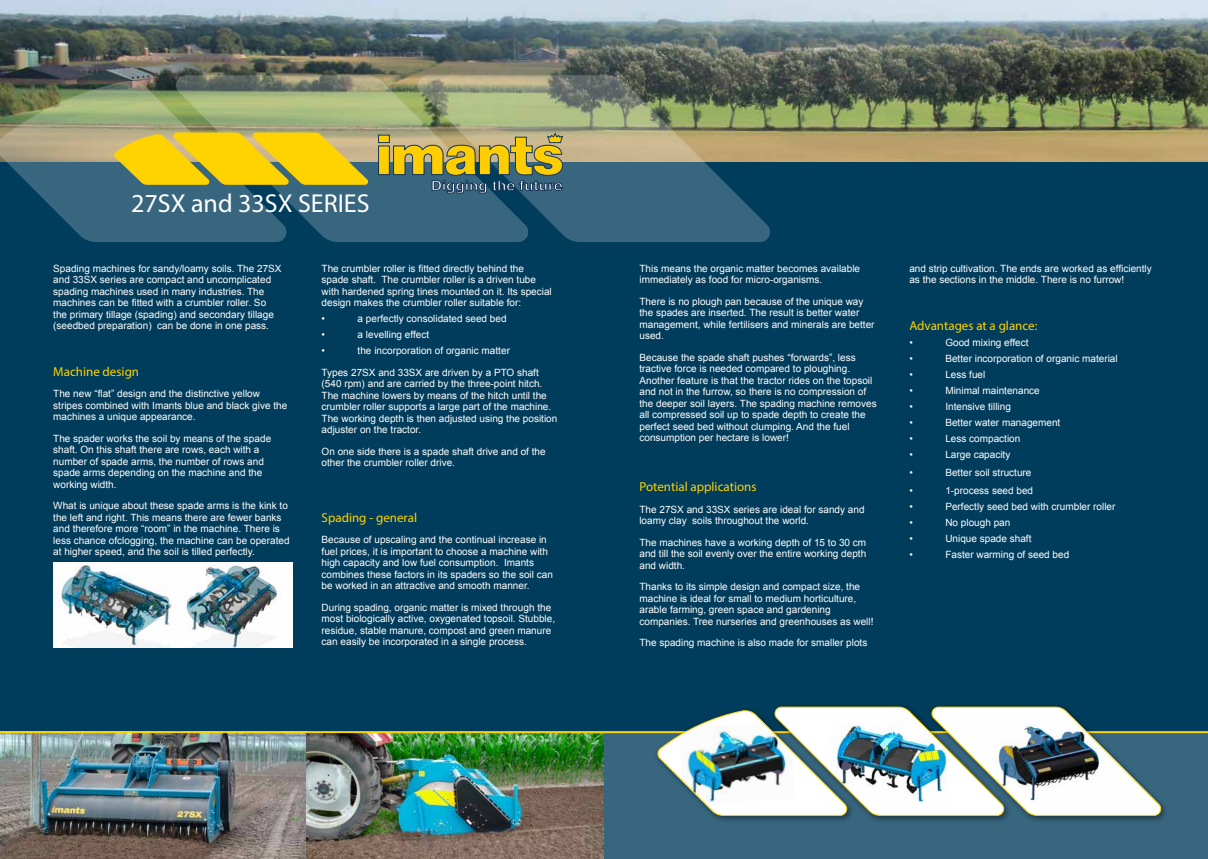
<style>
.page{position:relative;width:1208px;height:859px;background:#fff}
.page>*{position:absolute;margin:0;border:0;box-sizing:border-box;transform-origin:0 0}
.t1{font:26px "Myriad Pro";color:#fff}
.t2{font:13px "Myriad Pro";color:#ffd300}
.t3{font:10px/11.5px "Arial";color:#fff}
</style>
<div class="page">
<img style="left:0;top:0;width:1208px;height:162px">
<div style="left:0;top:162px;width:1208px;height:697px;background:#003c5b"></div>
<div style="left:0;top:732px;width:1208px;height:127px;background:#38667f"></div>
<svg style="left:176px;top:75px;width:242px;height:167px;background:#6a857a"></svg>
<svg style="left:0;top:80px;width:286px;height:162px;background:#5d7a74"></svg>
<svg style="left:418px;top:75px;width:352px;height:167px;background:#657d75"></svg>
<svg style="left:114px;top:132px;width:254px;height:53px;background:#e5c520"></svg>
<img style="left:0;top:733px;width:306px;height:126px">
<img style="left:306px;top:733px;width:298px;height:126px">
<img style="left:53px;top:562px;width:240px;height:85px">
<hr style="left:0;top:731px;width:1208px;height:2px;background:#ffd300">
<div style="left:653px;top:706px;width:202px;height:118px;background:#000;opacity:.47"></div>
<div style="left:770px;top:703px;width:242px;height:121px;background:#000;opacity:.47"></div>
<div style="left:927px;top:703px;width:242px;height:121px;background:#000;opacity:.47"></div>
<img style="left:655px;top:706px;width:506px;height:110px">
<div style="left:378px;top:146px;width:11px;height:29px;background:#ffce00;border:1px solid #133555"></div>
<div style="left:378px;top:135px;width:11px;height:8px;background:#ffce00;border:1px solid #133555"></div>
<svg style="left:393px;top:133px;width:170px;height:61px;background:#939255"></svg>
<h1 class="t1" style="left:131px;top:187px;width:240px">27SX and 33SX SERIES</h1>
<p class="t3" style="left:53px;top:262px;width:230px">Spading machines for sandy/loamy soils. The 27SX and 33SX series are compact and uncomplicated spading machines used in many industries. The machines can be fitted with a crumbler roller. So the primary tillage (spading) and secondary tillage (seedbed preparation) can be done in one pass.</p>
<h2 class="t2" style="left:53px;top:363px;width:87px">Machine design</h2>
<p class="t3" style="left:53px;top:388px;width:235px">The new “flat” design and the distinctive yellow stripes combined with Imants blue and black give the machines a unique appearance.</p>
<p class="t3" style="left:53px;top:432px;width:219px">The spader works the soil by means of the spade shaft. On this shaft there are rows, each with a number of spade arms, the number of rows and spade arms depending on the machine and the working width.</p>
<p class="t3" style="left:53px;top:500px;width:238px">What is unique about these spade arms is the kink to the left and right. This means there are fewer banks and therefore more “room” in the machine. There is less chance ofclogging, the machine can be operated at higher speed, and the soil is tilled perfectly.</p>
<p class="t3" style="left:322px;top:262px;width:232px">The crumbler roller is fitted directly behind the spade shaft. The crumbler roller is a driven tube with hardened spring tines mounted on it. Its special design makes the crumbler roller suitable for:</p>
<p class="t3" style="left:322px;top:313px;width:5px">•</p>
<p class="t3" style="left:358px;top:313px;width:150px">a perfectly consolidated seed bed</p>
<p class="t3" style="left:322px;top:329px;width:5px">•</p>
<p class="t3" style="left:358px;top:329px;width:73px">a levelling effect</p>
<p class="t3" style="left:322px;top:345px;width:5px">•</p>
<p class="t3" style="left:322px;top:340px;width:219px;line-height:21.5px;text-indent:36px">the incorporation of organic matter<br>Types 27SX and 33SX are driven by a PTO shaft</p>
<p class="t3" style="left:322px;top:378px;width:237px">(540 rpm) and are carried by the three-point hitch.<br>The machine lowers by means of the hitch until the crumbler roller supports a large part of the machine.<br>The working depth is then adjusted using the position adjuster on the tractor.</p>
<p class="t3" style="left:322px;top:445px;width:226px">On one side there is a spade shaft drive and of the other the crumbler roller drive.</p>
<h2 class="t2" style="left:322px;top:509px;width:97px">Spading - general</h2>
<p class="t3" style="left:322px;top:534px;width:233px">Because of upscaling and the continual increase in fuel prices, it is important to choose a machine with high capacity and low fuel consumption. Imants combines these factors in its spaders so the soil can be worked in an attractive and smooth manner.</p>
<p class="t3" style="left:322px;top:602px;width:235px">During spading, organic matter is mixed through the most biologically active, oxygenated topsoil. Stubble, residue, stable manure, compost and green manure can easily be incorporated in a single process.</p>
<p class="t3" style="left:639px;top:262px;width:222px">This means the organic matter becomes available immediately as food for micro-organisms.</p>
<p class="t3" style="left:639px;top:295px;width:237px">There is no plough pan because of the unique way the spades are inserted. The result is better water management, while fertilisers and minerals are better used.</p>
<p class="t3" style="left:639px;top:351px;width:239px">Because the spade shaft pushes “forwards”, less tractive force is needed compared to ploughing.<br>Another feature is that the tractor rides on the topsoil and not in the furrow, so there is no compression of the deeper soil layers. The spading machine removes all compressed soil up to spade depth to create the perfect seed bed without clumping. And the fuel consumption per hectare is lower!</p>
<h2 class="t2" style="left:639px;top:479px;width:119px">Potential applications</h2>
<p class="t3" style="left:639px;top:503px;width:227px">The 27SX and 33SX series are ideal for sandy and loamy clay soils throughout the world.</p>
<p class="t3" style="left:639px;top:536px;width:228px;text-align:justify">The machines have a working depth of 15 to 30 cm and till the soil evenly over the entire working depth and width.</p>
<p class="t3" style="left:639px;top:581px;width:235px">Thanks to its simple design and compact size, the machine is ideal for small to medium horticulture, arable farming, green space and gardening companies. Tree nurseries and greenhouses as well!</p>
<p class="t3" style="left:639px;top:637px;width:229px">The spading machine is also made for smaller plots</p>
<p class="t3" style="left:909px;top:262px;width:244px">and strip cultivation. The ends are worked as efficiently as the sections in the middle. There is no furrow!</p>
<h2 class="t2" style="left:909px;top:317px;width:130px">Advantages at a glance:</h2>
<p class="t3" style="left:909px;top:336px;width:5px">•</p>
<p class="t3" style="left:945px;top:336px;width:85px">Good mixing effect</p>
<p class="t3" style="left:909px;top:352px;width:5px">•</p>
<p class="t3" style="left:945px;top:352px;width:174px">Better incorporation of organic material</p>
<p class="t3" style="left:909px;top:368px;width:5px">•</p>
<p class="t3" style="left:945px;top:368px;width:42px">Less fuel</p>
<p class="t3" style="left:909px;top:384px;width:5px">•</p>
<p class="t3" style="left:945px;top:384px;width:96px">Minimal maintenance</p>
<p class="t3" style="left:909px;top:400px;width:5px">•</p>
<p class="t3" style="left:945px;top:400px;width:67px">Intensive tilling</p>
<p class="t3" style="left:909px;top:416px;width:5px">•</p>
<p class="t3" style="left:945px;top:416px;width:117px">Better water management</p>
<p class="t3" style="left:909px;top:432px;width:5px">•</p>
<p class="t3" style="left:945px;top:432px;width:77px">Less compaction</p>
<p class="t3" style="left:909px;top:448px;width:5px">•</p>
<p class="t3" style="left:945px;top:448px;width:67px">Large capacity</p>
<p class="t3" style="left:909px;top:466px;width:5px">•</p>
<p class="t3" style="left:945px;top:466px;width:88px">Better soil structure</p>
<p class="t3" style="left:909px;top:484px;width:5px">•</p>
<p class="t3" style="left:945px;top:484px;width:89px">1-process seed bed</p>
<p class="t3" style="left:909px;top:500px;width:5px">•</p>
<p class="t3" style="left:945px;top:500px;width:172px">Perfectly seed bed with crumbler roller</p>
<p class="t3" style="left:909px;top:516px;width:5px">•</p>
<p class="t3" style="left:945px;top:516px;width:67px">No plough pan</p>
<p class="t3" style="left:909px;top:532px;width:5px">•</p>
<p class="t3" style="left:945px;top:532px;width:88px">Unique spade shaft</p>
<p class="t3" style="left:909px;top:548px;width:5px">•</p>
<p class="t3" style="left:945px;top:548px;width:125px">Faster warming of seed bed</p>
</div>
